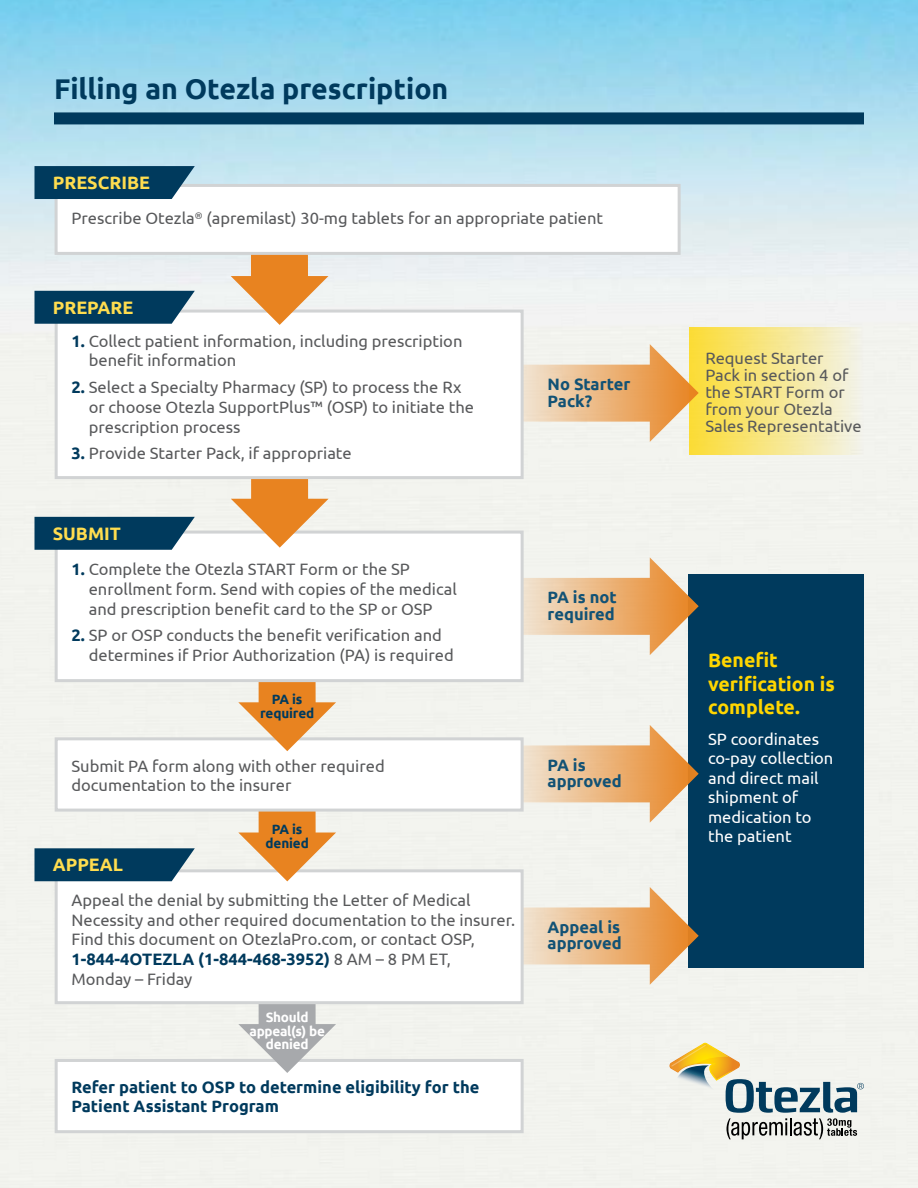
<style>
.page{position:relative;width:918px;height:1188px;background:#fff}
.page>*{position:absolute;margin:0;border:0;box-sizing:border-box;transform-origin:0 0}
.t1{font:700 28.5px "Ubuntu";color:#003a5d}
.t2{font:700 19.5px/23.4px "Ubuntu";color:#ffd600}
.t3{font:700 18px "Ubuntu";color:#ffdd4f}
.t4{font:16.5px/19.8px "Ubuntu";color:#58595b}
.t5{font:16.5px/19.5px "Ubuntu";color:#fff}
.t6{font:700 16.5px/19.8px "Ubuntu";color:#003a5d}
.t7{font:700 16.5px/16.8px "Ubuntu";color:#125275}
.t8{font:700 13.5px/13.6px "Ubuntu";letter-spacing:-.02em;color:#fff;text-align:center}
.t9{font:700 13.5px/13.6px "Ubuntu";letter-spacing:-.01em;color:#003a5d;text-align:center}
.s1{font-weight:700;color:#003a5d}
</style>
<div class="page">
<img style="left:0;top:0;width:918px;height:1188px">
<div style="left:689px;top:327px;width:176px;height:128px;background:linear-gradient(to right,#fcdc32,#f2f2ec)"></div>
<div style="left:688px;top:575px;width:176px;height:393px;background:#003a5d"></div>
<div style="left:55px;top:1059px;width:469px;height:74px;background:#fff;border:3px solid #d1d3d4"></div>
<svg style="left:524px;top:344px;width:175px;height:98px;background:#efcea4"></svg>
<svg style="left:524px;top:557px;width:175px;height:98px"></svg>
<svg style="left:497px;top:725px;width:202px;height:98px"></svg>
<svg style="left:524px;top:887px;width:175px;height:98px"></svg>
<svg style="left:238px;top:1004px;width:98px;height:69px"></svg>
<div style="left:55px;top:869px;width:469px;height:135px;background:#fff;border:3px solid #d1d3d4"></div>
<svg style="left:34px;top:848px;width:161px;height:33px;background:#144969"></svg>
<div style="left:54px;top:112px;width:810px;height:12px;background:#003a5d"></div>
<svg style="left:238px;top:812px;width:98px;height:69px"></svg>
<div style="left:55px;top:737px;width:469px;height:75px;background:#fff;border:3px solid #d1d3d4"></div>
<svg style="left:238px;top:682px;width:98px;height:69px"></svg>
<div style="left:55px;top:531px;width:469px;height:151px;background:#fff;border:3px solid #d1d3d4"></div>
<svg style="left:34px;top:517px;width:161px;height:33px;background:#144969"></svg>
<svg style="left:231px;top:479px;width:98px;height:69px"></svg>
<div style="left:55px;top:310px;width:469px;height:169px;background:#fff;border:3px solid #d1d3d4"></div>
<svg style="left:34px;top:291px;width:161px;height:33px;background:#144969"></svg>
<svg style="left:231px;top:255px;width:97px;height:70px"></svg>
<div style="left:55px;top:184px;width:626px;height:71px;background:#fff;border:3px solid #d1d3d4"></div>
<svg style="left:34px;top:166px;width:161px;height:33px;background:#124868"></svg>
<svg style="left:669px;top:1043px;width:195px;height:96px"></svg>
<h1 class="t1" style="left:54px;top:72px;width:396px">Filling an Otezla prescription</h1>
<p class="t3" style="left:53px;top:172px;width:99px">PRESCRIBE</p>
<p class="t4" style="left:71px;top:208px;width:533px">Prescribe Otezla<sup>®</sup> (apremilast) 30-mg tablets for an appropriate patient</p>
<p class="t3" style="left:53px;top:296px;width:82px">PREPARE</p>
<p class="t4" style="left:89px;top:330px;width:375px;text-indent:-17px"><span class="s1">1.</span> Collect patient information, including prescription benefit information</p>
<p class="t4" style="left:89px;top:377px;width:387px;text-indent:-17px"><span class="s1">2.</span> Select a Specialty Pharmacy (SP) to process the Rx or choose Otezla SupportPlus™ (OSP) to initiate the prescription process</p>
<p class="t4" style="left:71px;top:443px;width:282px"><span class="s1">3.</span> Provide Starter Pack, if appropriate</p>
<p class="t3" style="left:53px;top:522px;width:70px">SUBMIT</p>
<p class="t4" style="left:89px;top:559px;width:370px;text-indent:-17px"><span class="s1">1.</span> Complete the Otezla START Form or the SP enrollment form. Send with copies of the medical and prescription benefit card to the SP or OSP</p>
<p class="t4" style="left:89px;top:625px;width:367px;text-indent:-17px"><span class="s1">2.</span> SP or OSP conducts the benefit verification and determines if Prior Authorization (PA) is required</p>
<p class="t9" style="left:260px;top:692px;width:56px">PA is required</p>
<p class="t4" style="left:71px;top:755px;width:315px">Submit PA form along with other required documentation to the insurer</p>
<p class="t9" style="left:266px;top:822px;width:45px">PA is denied</p>
<p class="t3" style="left:53px;top:854px;width:72px">APPEAL</p>
<p class="t4" style="left:71px;top:890px;width:445px">Appeal the denial by submitting the Letter of Medical Necessity and other required documentation to the insurer.<br>Find this document on OtezlaPro.com, or contact OSP, <span class="s1">1-844-4OTEZLA (1-844-468-3952)</span> 8 AM – 8 PM ET,<br>Monday – Friday</p>
<p class="t8" style="left:250px;top:1010px;width:77px">Should appeal(s) be denied</p>
<p class="t6" style="left:71px;top:1077px;width:409px">Refer patient to OSP to determine eligibility for the<br>Patient Assistant Program</p>
<p class="t7" style="left:548px;top:375px;width:84px">No Starter<br>Pack?</p>
<p class="t7" style="left:548px;top:589px;width:71px">PA is not required</p>
<p class="t7" style="left:548px;top:756px;width:76px">PA is approved</p>
<p class="t7" style="left:548px;top:918px;width:76px">Appeal is approved</p>
<p class="t4" style="left:705px;top:350px;width:158px;line-height:16.8px">Request Starter<br>Pack in section 4 of the START Form or from your Otezla<br>Sales Representative</p>
<p class="t2" style="left:708px;top:648px;width:128px">Benefit verification is complete.</p>
<p class="t5" style="left:708px;top:729px;width:127px">SP coordinates co-pay collection and direct mail shipment of medication to the patient</p>
</div>
